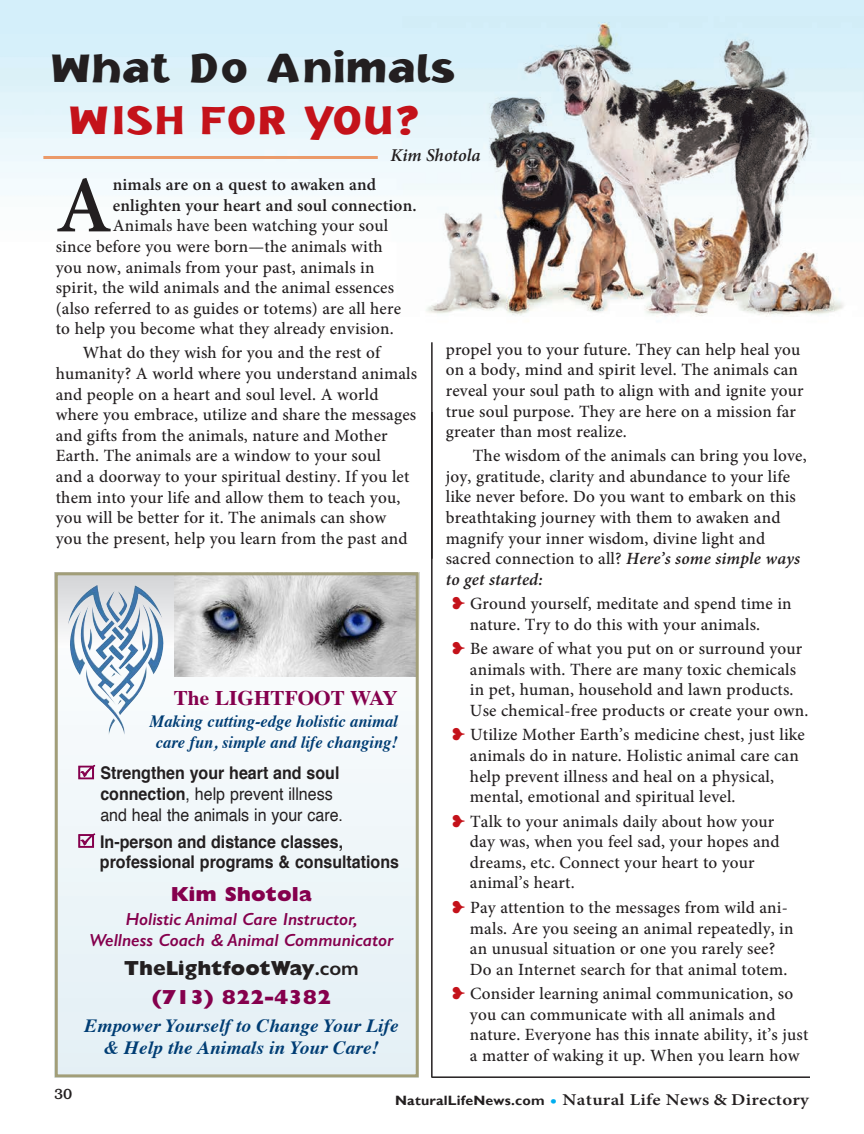
<style>
.page{position:relative;width:864px;height:1134px;background:#fff}
.page>*{position:absolute;margin:0;border:0;box-sizing:border-box;transform-origin:0 0}
.t1{font:600 80.4px "Minion Pro";color:#231f20}
.t2{font:900 42px "Jacoby ICG";letter-spacing:.035em;color:#231f20;scale:1.19 1}
.t3{font:900 42px "Jacoby ICG";letter-spacing:.035em;color:#c4121a;scale:1.19 1}
.t4{font:700 20.85px "Times";color:#85004d}
.t5{font:800 20.4px/28.7px "Gill Sans";color:#231f20;text-align:center}
.t6{font:800 20.4px "Gill Sans";color:#85004d}
.t7{font:italic 700 18.6px/22.4px "Times";color:#003d74;text-align:center}
.t8{font:italic 600 18px "Minion Pro";color:#231f20}
.t9{font:17.55px/20.9px "Helvetica";color:#231f20;scale:.91 1}
.t10{font:700 17.55px/20.7px "Helvetica";color:#231f20;scale:.91 1}
.t11{font:italic 600 17.55px/21px "Gill Sans";color:#85004d;text-align:center}
.t12{font:italic 700 17.25px/20.7px "Times";color:#003d74;text-align:center;scale:.96 1}
.t13{font:500 17.1px/20.5px "Minion Pro";letter-spacing:.01em;color:#231f20}
.t14{font:600 17.1px/20.5px "Minion Pro";letter-spacing:.01em;color:#231f20}
.t15{font:600 16.5px "Minion Pro";letter-spacing:.015em;color:#231f20;scale:1.15 1}
.t16{font:500 15px "Bookman";color:#231f20}
.s1{font-weight:600;font-style:italic}
.s2{color:#c4121a}
.s3{font-weight:700}
.s4{font-weight:600}
.s5{color:#85004d}
.s6{font-family:"Gill Sans";font-weight:700;font-size:13.5px}
.s7{color:#00aeef}
</style>
<div class="page">
<img style="left:0;top:0;width:864px;height:317px">
<hr style="left:432px;top:1076px;width:378px;height:2px;background:#231f20">
<hr style="left:431px;top:412px;width:2px;height:666px;background:#231f20">
<div style="left:55px;top:572px;width:364px;height:505px;background:#edf6f9"></div>
<svg style="left:59px;top:576px;width:115px;height:72px"></svg>
<img style="left:174px;top:576px;width:241px;height:101px">
<img style="left:70px;top:609px;width:12px;height:42px">
<div style="left:55px;top:572px;width:364px;height:505px;border:3px solid #a29e78"></div>
<hr style="left:43px;top:156px;width:335px;height:3px;background:#eb9a69">
<hr style="left:431px;top:342px;width:2px;height:217px;background:#231f20">
<h2 class="t2" style="left:51px;top:53px;width:341px">What Do Animals</h2>
<h2 class="t3" style="left:69px;top:105px;width:296px">WISH FOR YOU?</h2>
<p class="t8" style="left:390px;top:148px;width:92px">Kim Shotola</p>
<h1 class="t1" style="left:56px;top:174px;width:58px">A</h1>
<p class="t14" style="left:113px;top:176px;width:305px">nimals are on a quest to awaken and enlighten your heart and soul connection.</p>
<p class="t13" style="left:56px;top:217px;width:347px;text-indent:57px">Animals have been watching your soul since before you were born—the animals with you now, animals from your past, animals in spirit, the wild animals and the animal essences (also referred to as guides or totems) are all here to help you become what they already envision.</p>
<p class="t13" style="left:56px;top:344px;width:363px;text-indent:27px">What do they wish for you and the rest of humanity? A world where you understand animals and people on a heart and soul level. A world where you embrace, utilize and share the messages and gifts from the animals, nature and Mother Earth. The animals are a window to your soul<br>and a doorway to your spiritual destiny. If you let them into your life and allow them to teach you, you will be better for it. The animals can show<br>you the present, help you learn from the past and</p>
<p class="t13" style="left:446px;top:341px;width:359px">propel you to your future. They can help heal you on a body, mind and spirit level. The animals can reveal your soul path to align with and ignite your true soul purpose. They are here on a mission far greater than most realize.</p>
<p class="t13" style="left:446px;top:447px;width:362px;text-indent:27px">The wisdom of the animals can bring you love, joy, gratitude, clarity and abundance to your life like never before. Do you want to embark on this breathtaking journey with them to awaken and magnify your inner wisdom, divine light and sacred connection to all? <span class="s1">Here’s some simple ways to get started:</span></p>
<p class="t13" style="left:470px;top:595px;width:323px;text-indent:-18px"><span class="s2">•</span> Ground yourself, meditate and spend time in nature. Try to do this with your animals.</p>
<p class="t13" style="left:470px;top:640px;width:340px;text-indent:-18px"><span class="s2">•</span> Be aware of what you put on or surround your animals with. There are many toxic chemicals in pet, human, household and lawn products.<br>Use chemical-free products or create your own.</p>
<p class="t13" style="left:470px;top:726px;width:336px;text-indent:-18px"><span class="s2">•</span> Utilize Mother Earth’s medicine chest, just like animals do in nature. Holistic animal care can help prevent illness and heal on a physical, mental, emotional and spiritual level.</p>
<p class="t13" style="left:470px;top:812px;width:311px;text-indent:-18px"><span class="s2">•</span> Talk to your animals daily about how your day was, when you feel sad, your hopes and dreams, etc. Connect your heart to your animal’s heart.</p>
<p class="t13" style="left:470px;top:899px;width:325px;text-indent:-18px"><span class="s2">•</span> Pay attention to the messages from wild ani&shy;mals. Are you seeing an animal repeatedly, in an unusual situation or one you rarely see?<br>Do an Internet search for that animal totem.</p>
<p class="t13" style="left:470px;top:985px;width:340px;text-indent:-18px"><span class="s2">•</span> Consider learning animal communication, so you can communicate with all animals and nature. Everyone has this innate ability, it’s just a matter of waking it up. When you learn how</p>
<p class="t4" style="left:174px;top:689px;width:226px">The LIGHTFOOT WAY</p>
<p class="t12" style="left:150px;top:712px;width:260px">Making cutting-edge holistic animal care fun, simple and life changing!</p>
<p class="t9" style="left:100px;top:764px;width:268px"><span class="s3">Strengthen your heart and soul connection</span>, help prevent illness and heal the animals in your care.</p>
<p class="t10" style="left:100px;top:832px;width:330px">In-person and distance classes, professional programs &amp; consultations</p>
<p class="t6" style="left:171px;top:887px;width:143px">Kim Shotola</p>
<p class="t11" style="left:90px;top:908px;width:305px">Holistic Animal Care Instructor,<br>Wellness Coach &amp; Animal Communicator</p>
<p class="t5" style="left:124px;top:956px;width:236px">TheLightfootWay<span class="s4">.com </span><span class="s5">(713) 822-4382</span></p>
<p class="t7" style="left:84px;top:1016px;width:316px">Empower Yourself to Change Your Life &amp; Help the Animals in Your Care!</p>
<p class="t16" style="left:54px;top:1089px;width:20px">30</p>
<p class="t15" style="left:395px;top:1093px;width:361px"><span class="s6">NaturalLifeNews.com</span> <span class="s7">•</span> Natural Life News &amp; Directory</p>
</div>
